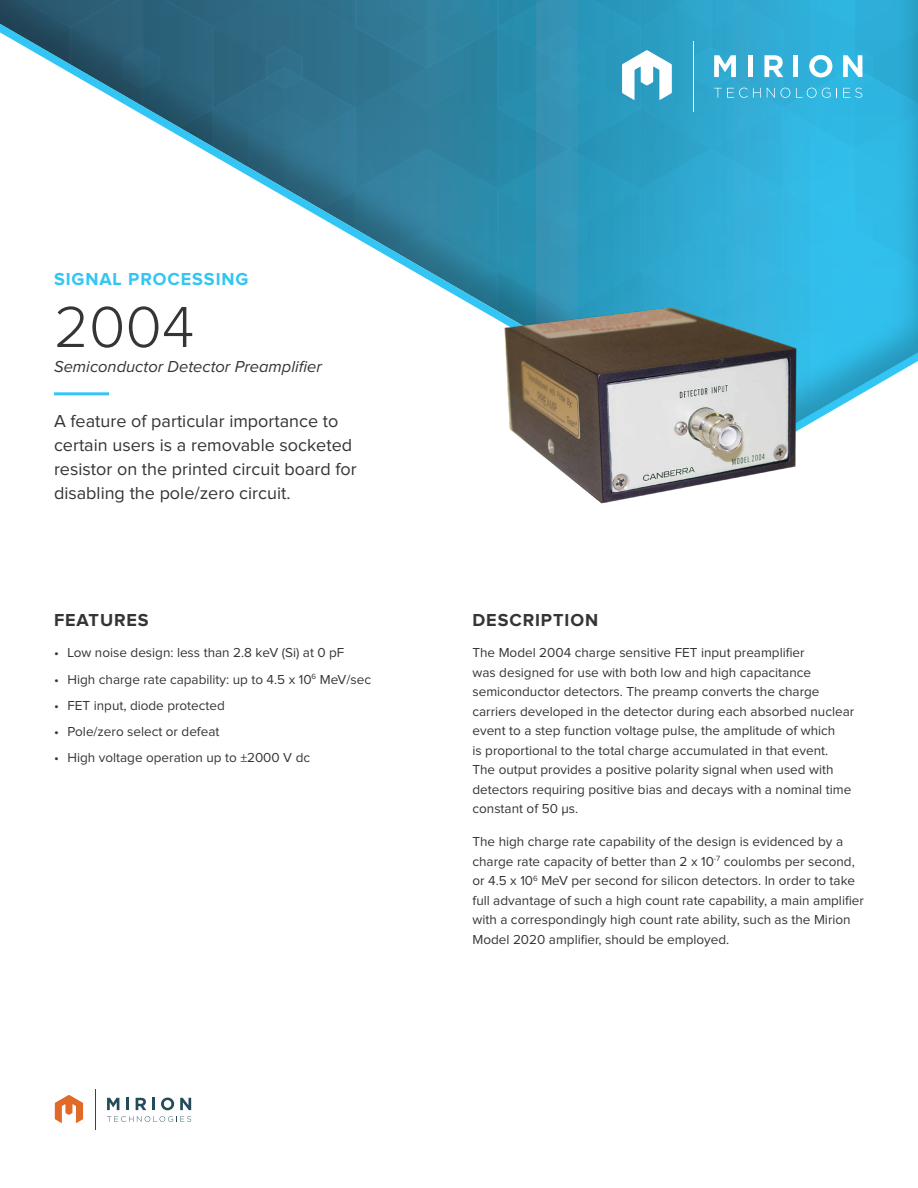
<style>
.page{position:relative;width:918px;height:1188px;background:#fff}
.page>*{position:absolute;margin:0;border:0;box-sizing:border-box;transform-origin:0 0}
.Main_Header{font:300 60px "Proxima Nova";color:#363536}
.Body_Copy{font:18px/24px "Proxima Nova";color:#363536}
.Small_Header{font:700 18px "Proxima Nova";letter-spacing:.05em;color:#363536}
.Small_Header-2{font:700 18px "Proxima Nova";letter-spacing:.05em;color:#33c5f3}
.subheader{font:italic 16.5px "Proxima Nova";color:#363536}
.Body_Copy_Small{font:13.5px/19.5px "Proxima Nova";color:#363536}
</style>
<div class="page">
<hr style="left:95px;top:1090px;width:1px;height:40px;background:#244b59">
<svg style="left:107px;top:1116px;width:84px;height:6px"></svg>
<svg style="left:107px;top:1098px;width:12px;height:12px"></svg>
<svg style="left:126px;top:1098px;width:3px;height:12px"></svg>
<svg style="left:136px;top:1098px;width:10px;height:12px"></svg>
<svg style="left:152px;top:1098px;width:3px;height:12px"></svg>
<svg style="left:161px;top:1098px;width:13px;height:12px"></svg>
<svg style="left:180px;top:1098px;width:11px;height:12px"></svg>
<svg style="left:55px;top:1095px;width:28px;height:28px"></svg>
<svg style="left:0;top:0;width:918px;height:429px"></svg>
<img style="left:499px;top:303px;width:301px;height:201px">
<p class="Small_Header-2" style="left:54px;top:271px;width:196px">SIGNAL PROCESSING</p>
<p class="Main_Header" style="left:54px;top:300px;width:142px">2004</p>
<p class="subheader" style="left:54px;top:359px;width:269px">Semiconductor Detector Preamplifier</p>
<p class="Body_Copy" style="left:54px;top:409px;width:304px">A feature of particular importance to certain users is a removable socketed resistor on the printed circuit board for disabling the pole/zero circuit.</p>
<p class="Small_Header" style="left:54px;top:612px;width:96px">FEATURES</p>
<p class="Small_Header" style="left:472px;top:612px;width:127px">DESCRIPTION</p>
<p class="Body_Copy_Small" style="left:54px;top:644px;width:292px">• Low noise design: less than 2.8 keV (Si) at 0 pF</p>
<p class="Body_Copy_Small" style="left:54px;top:670px;width:319px">• High charge rate capability: up to 4.5 x 10<sup>6</sup> MeV/sec</p>
<p class="Body_Copy_Small" style="left:54px;top:696px;width:172px">• FET input, diode protected</p>
<p class="Body_Copy_Small" style="left:54px;top:723px;width:167px">• Pole/zero select or defeat</p>
<p class="Body_Copy_Small" style="left:54px;top:749px;width:258px">• High voltage operation up to ±2000 V dc</p>
<p class="Body_Copy_Small" style="left:472px;top:644px;width:383px">The Model 2004 charge sensitive FET input preamplifier<br>was designed for use with both low and high capacitance semiconductor detectors. The preamp converts the charge carriers developed in the detector during each absorbed nuclear event to a step function voltage pulse, the amplitude of which<br>is proportional to the total charge accumulated in that event.<br>The output provides a positive polarity signal when used with detectors requiring positive bias and decays with a nominal time constant of 50 µs.</p>
<p class="Body_Copy_Small" style="left:472px;top:833px;width:393px">The high charge rate capability of the design is evidenced by a charge rate capacity of better than 2 x 10<sup>-7</sup> coulombs per second, or 4.5 x 10<sup>6</sup> MeV per second for silicon detectors. In order to take full advantage of such a high count rate capability, a main amplifier with a correspondingly high count rate ability, such as the Mirion Model 2020 amplifier, should be employed.</p>
</div>
